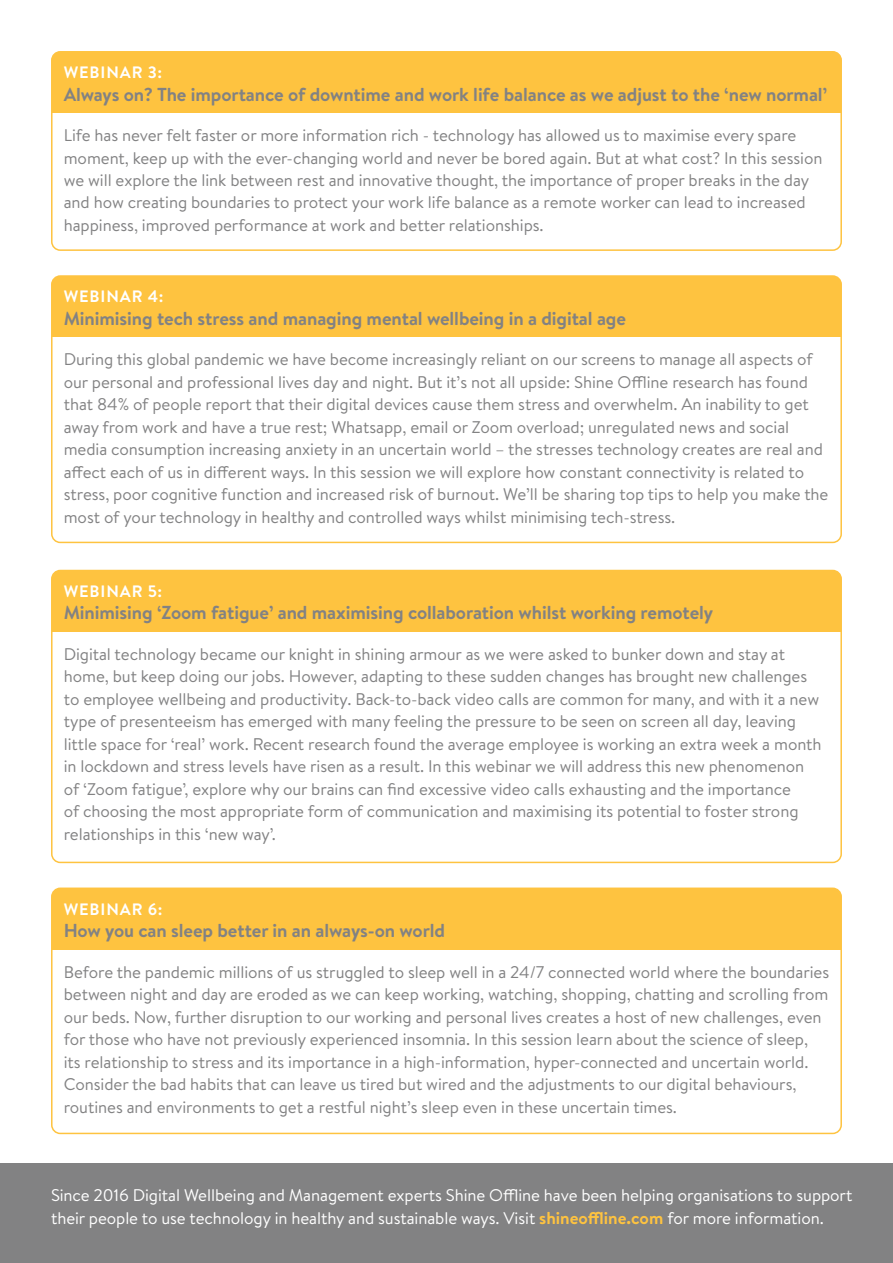
<style>
.page{position:relative;width:893px;height:1263px;background:#fff}
.page>*{position:absolute;margin:0;border:0;box-sizing:border-box;transform-origin:0 0}
.t1{font:700 18.75px "Brandon Text";letter-spacing:-.005em;color:#828283}
.t2{font:16.8px/22.5px "Brandon Text";letter-spacing:-.005em;color:#828283}
.t3{font:16.8px/22.5px "Brandon Text";letter-spacing:-.005em;color:#fff}
.t4{font:700 16.5px "Brandon Text";letter-spacing:.05em;color:#fff}
.s1{font-weight:700;font-size:17.25px;color:#fec340}
</style>
<div class="page">
<div style="left:52px;top:52px;width:789px;height:61px;background:#fec340"></div>
<div style="left:51px;top:51px;width:791px;height:200px;border:2px solid #fec340;border-radius:9px"></div>
<div style="left:52px;top:276px;width:789px;height:61px;background:#fec340"></div>
<div style="left:51px;top:275px;width:791px;height:268px;border:2px solid #fec340;border-radius:9px"></div>
<div style="left:52px;top:570px;width:789px;height:62px;background:#fec340"></div>
<div style="left:51px;top:570px;width:791px;height:293px;border:2px solid #fec340;border-radius:9px"></div>
<div style="left:52px;top:888px;width:789px;height:61px;background:#fec340"></div>
<div style="left:51px;top:887px;width:791px;height:247px;border:2px solid #fec340;border-radius:9px"></div>
<div style="left:0;top:1163px;width:893px;height:100px;background:#828283"></div>
<p class="t4" style="left:64px;top:61px;width:100px">WEBINAR 3:</p>
<p class="t1" style="left:64px;top:81px;width:765px">Always on? The importance of downtime and work life balance as we adjust to the ‘new normal’</p>
<p class="t2" style="left:64px;top:123px;width:760px">Life has never felt faster or more information rich - technology has allowed us to maximise every spare moment, keep up with the ever-changing world and never be bored again. But at what cost? In this session we will explore the link between rest and innovative thought, the importance of proper breaks in the day and how creating boundaries to protect your work life balance as a remote worker can lead to increased happiness, improved performance at work and better relationships.</p>
<p class="t4" style="left:64px;top:285px;width:101px">WEBINAR 4:</p>
<p class="t1" style="left:64px;top:305px;width:564px">Minimising tech stress and managing mental wellbeing in a digital age</p>
<p class="t2" style="left:64px;top:348px;width:766px">During this global pandemic we have become increasingly reliant on our screens to manage all aspects of our personal and professional lives day and night. But it’s not all upside: Shine Offline research has found that 84% of people report that their digital devices cause them stress and overwhelm. An inability to get away from work and have a true rest; Whatsapp, email or Zoom overload; unregulated news and social media consumption increasing anxiety in an uncertain world – the stresses technology creates are real and affect each of us in different ways. In this session we will explore how constant connectivity is related to stress, poor cognitive function and increased risk of burnout. We’ll be sharing top tips to help you make the most of your technology in healthy and controlled ways whilst minimising tech-stress.</p>
<p class="t4" style="left:64px;top:579px;width:100px">WEBINAR 5:</p>
<p class="t1" style="left:64px;top:600px;width:651px">Minimising ‘Zoom fatigue’ and maximising collaboration whilst working remotely</p>
<p class="t2" style="left:64px;top:642px;width:759px">Digital technology became our knight in shining armour as we were asked to bunker down and stay at home, but keep doing our jobs. However, adapting to these sudden changes has brought new challenges to employee wellbeing and productivity. Back-to-back video calls are common for many, and with it a new type of presenteeism has emerged with many feeling the pressure to be seen on screen all day, leaving little space for ‘real’ work. Recent research found the average employee is working an extra week a month in lockdown and stress levels have risen as a result. In this webinar we will address this new phenomenon of ‘Zoom fatigue’, explore why our brains can find excessive video calls exhausting and the importance<br>of choosing the most appropriate form of communication and maximising its potential to foster strong relationships in this ‘new way’.</p>
<p class="t4" style="left:64px;top:897px;width:100px">WEBINAR 6:</p>
<p class="t1" style="left:64px;top:917px;width:383px">How you can sleep better in an always-on world</p>
<p class="t2" style="left:64px;top:960px;width:767px">Before the pandemic millions of us struggled to sleep well in a 24/7 connected world where the boundaries between night and day are eroded as we can keep working, watching, shopping, chatting and scrolling from our beds. Now, further disruption to our working and personal lives creates a host of new challenges, even for those who have not previously experienced insomnia. In this session learn about the science of sleep, its relationship to stress and its importance in a high-information, hyper-connected and uncertain world.<br>Consider the bad habits that can leave us tired but wired and the adjustments to our digital behaviours, routines and environments to get a restful night’s sleep even in these uncertain times.</p>
<p class="t3" style="left:51px;top:1183px;width:803px">Since 2016 Digital Wellbeing and Management experts Shine Offline have been helping organisations to support their people to use technology in healthy and sustainable ways. Visit <span class="s1">shineoffline.com</span> for more information.</p>
</div>
